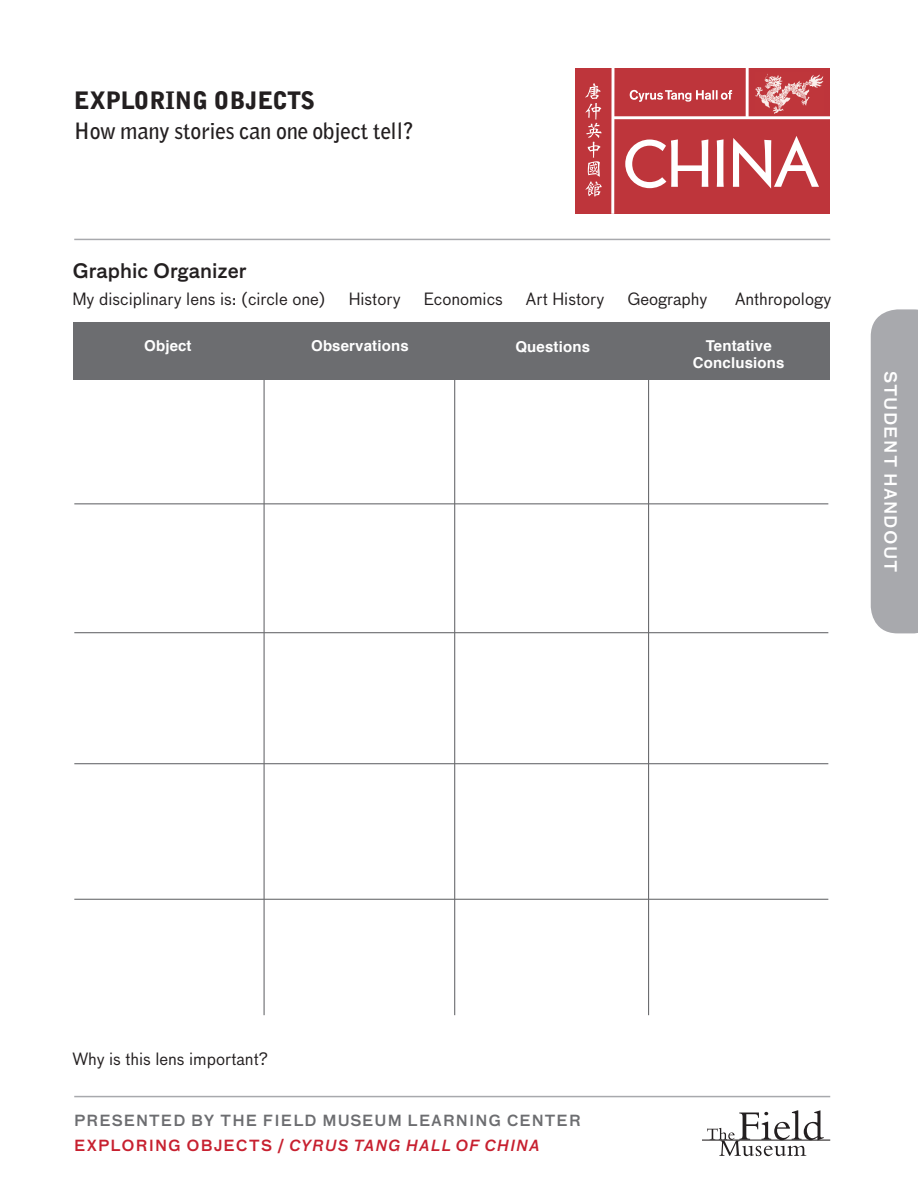
<style>
.page{position:relative;width:918px;height:1188px;background:#fff}
.page>*{position:absolute;margin:0;border:0;box-sizing:border-box;transform-origin:0 0}
.t1{font:900 24px "Bell Gothic";color:#231f20}
.t2{font:700 22.5px "Bell Gothic";letter-spacing:-.01em;color:#231f20}
.New_Body{font:500 19.5px "Bau OT";color:#231f20}
.New_Body-2{font:16.5px "Bau OT";color:#231f20}
.tab{font:500 16.5px "Bau OT";letter-spacing:.07em;color:#fff}
.t3{font:500 15px/24.8px "Bau OT";letter-spacing:.07em;color:#6c6d70}
.applications_in{font:700 15px/16.5px "Helvetica";letter-spacing:.01em;color:#fff;text-align:center}
.s1{color:#c7202f}
.s2{font-style:italic;color:#c7202f}
</style>
<div class="page">
<hr style="left:702px;top:1140px;width:128px;height:1px;background:#231f20">
<svg style="left:707px;top:1110px;width:117px;height:46px"></svg>
<hr style="left:74px;top:1096px;width:756px;height:1px;background:#a8a9ad">
<div style="left:871px;top:309px;width:47px;height:324px;background:#a8a9ad"></div>
<div style="left:575px;top:68px;width:255px;height:146px;background:#be353b"></div>
<hr style="left:611px;top:68px;width:3px;height:146px;background:#fff">
<hr style="left:613px;top:116px;width:217px;height:3px;background:#fff">
<img style="left:755px;top:73px;width:68px;height:40px">
<hr style="left:746px;top:66px;width:3px;height:51px;background:#fff">
<svg style="left:625px;top:136px;width:194px;height:53px"></svg>
<svg style="left:585px;top:83px;width:17px;height:114px"></svg>
<svg style="left:630px;top:90px;width:102px;height:12px"></svg>
<hr style="left:74px;top:239px;width:756px;height:1px;background:#a8a9ad">
<div style="left:73px;top:323px;width:756px;height:57px;background:#6c6d70"></div>
<hr style="left:264px;top:380px;width:1px;height:635px;background:#6c6d70">
<hr style="left:454px;top:380px;width:1px;height:635px;background:#6c6d70">
<hr style="left:648px;top:374px;width:1px;height:641px;background:#6c6d70">
<hr style="left:74px;top:503px;width:754px;height:1px;background:#6c6d70">
<hr style="left:74px;top:632px;width:754px;height:1px;background:#6c6d70">
<hr style="left:74px;top:763px;width:754px;height:1px;background:#6c6d70">
<hr style="left:74px;top:899px;width:754px;height:1px;background:#6c6d70">
<h1 class="t1" style="left:74px;top:84px;width:243px">EXPLORING OBJECTS</h1>
<h2 class="t2" style="left:74px;top:115px;width:342px">How many stories can one object tell?</h2>
<p class="New_Body" style="left:72px;top:259px;width:176px">Graphic Organizer</p>
<p class="New_Body-2" style="left:72px;top:289px;width:255px">My disciplinary lens is: (circle one)</p>
<p class="New_Body-2" style="left:349px;top:289px;width:53px">History</p>
<p class="New_Body-2" style="left:424px;top:289px;width:81px">Economics</p>
<p class="New_Body-2" style="left:526px;top:289px;width:80px">Art History</p>
<p class="New_Body-2" style="left:627px;top:289px;width:81px">Geography</p>
<p class="New_Body-2" style="left:735px;top:289px;width:98px">Anthropology</p>
<p class="applications_in" style="left:693px;top:338px;width:93px">Tentative<br>Conclusions</p>
<p class="applications_in" style="left:144px;top:338px;width:49px">Object</p>
<p class="applications_in" style="left:311px;top:338px;width:99px">Observations</p>
<p class="applications_in" style="left:515px;top:339px;width:76px">Questions</p>
<p class="tab" style="left:900px;top:371px;width:203px;rotate:90deg">STUDENT HANDOUT</p>
<p class="New_Body-2" style="left:72px;top:1049px;width:197px">Why is this lens important?</p>
<p class="t3" style="left:74px;top:1109px;width:508px">PRESENTED BY THE FIELD MUSEUM LEARNING CENTER<br><span class="s1">EXPLORING OBJECTS /</span> <span class="s2">CYRUS TANG HALL OF CHINA</span></p>
</div>
